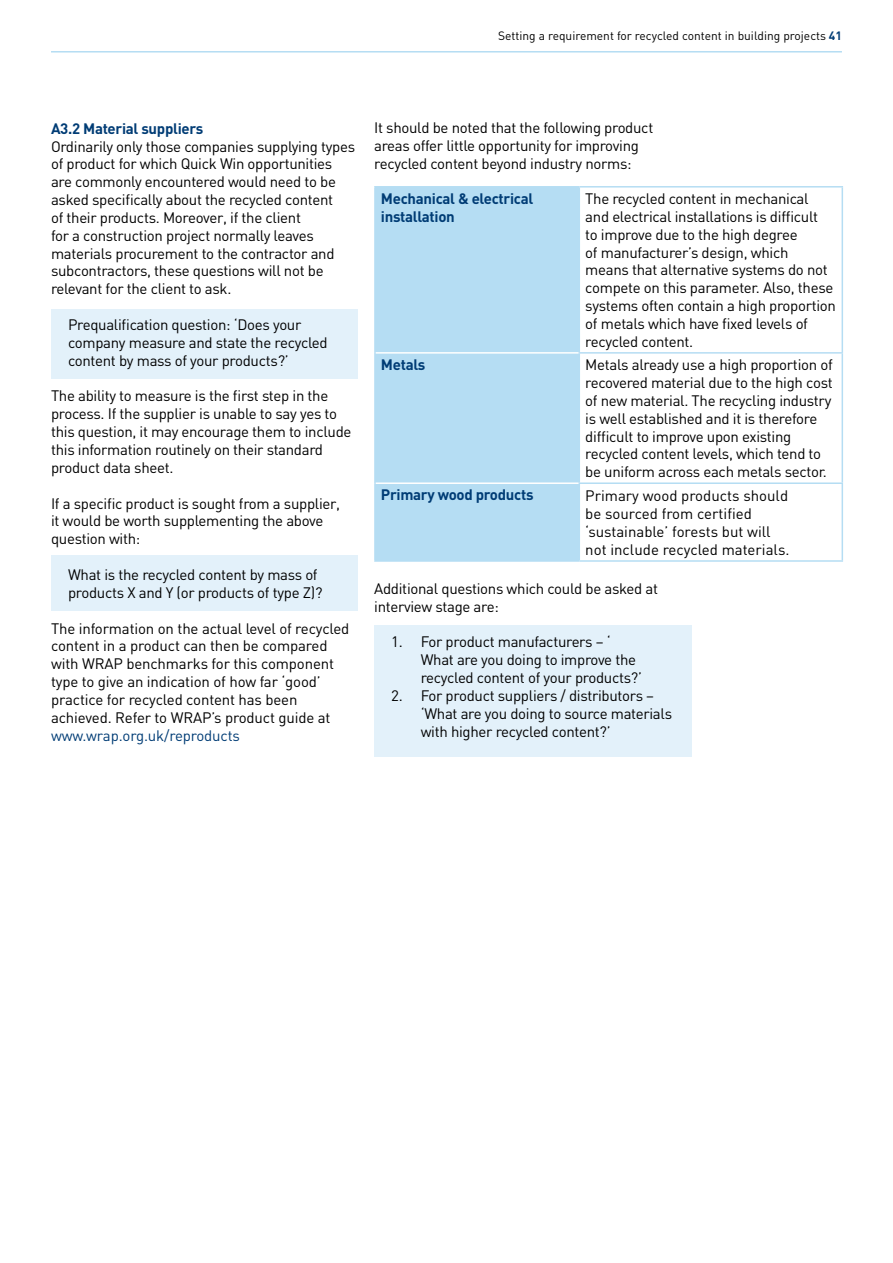
<style>
.page{position:relative;width:893px;height:1263px;background:#fff}
.page>*{position:absolute;margin:0;border:0;box-sizing:border-box;transform-origin:0 0}
.t1{font:15px/17.9px "DIN";letter-spacing:-.02em;color:#000}
.t2{font:15px/17.9px "DIN";color:#000}
.t3{font:700 15px/17.9px "DIN";letter-spacing:-.02em;color:#003c75}
.t4{font:15px "DIN";letter-spacing:-.01em;color:#003c75}
.t5{font:12px "DIN";color:#000}
.s1{font-weight:700;color:#003c75}
</style>
<div class="page">
<div style="left:51px;top:556px;width:306px;height:55px;background:#e3f1fa"></div>
<div style="left:51px;top:309px;width:306px;height:69px;background:#e3f1fa"></div>
<hr style="left:51px;top:51px;width:791px;height:2px;background:#b5ddf3">
<div style="left:376px;top:188px;width:203px;height:372px;background:#b5ddf3"></div>
<hr style="left:374px;top:186px;width:205px;height:2px;background:#b5ddf3">
<hr style="left:374px;top:188px;width:2px;height:165px;background:#b5ddf3">
<hr style="left:579px;top:186px;width:264px;height:2px;background:#b5ddf3">
<hr style="left:579px;top:188px;width:1px;height:164px;background:#b5ddf3">
<hr style="left:842px;top:188px;width:1px;height:164px;background:#b5ddf3">
<hr style="left:374px;top:353px;width:2px;height:130px;background:#b5ddf3">
<hr style="left:579px;top:352px;width:264px;height:2px;background:#b5ddf3">
<hr style="left:579px;top:354px;width:1px;height:128px;background:#b5ddf3">
<hr style="left:842px;top:354px;width:1px;height:128px;background:#b5ddf3">
<hr style="left:374px;top:483px;width:2px;height:77px;background:#b5ddf3">
<hr style="left:579px;top:482px;width:264px;height:2px;background:#b5ddf3">
<hr style="left:579px;top:484px;width:1px;height:76px;background:#b5ddf3">
<hr style="left:842px;top:484px;width:1px;height:76px;background:#b5ddf3">
<hr style="left:374px;top:560px;width:205px;height:2px;background:#b5ddf3">
<hr style="left:579px;top:560px;width:264px;height:2px;background:#b5ddf3">
<hr style="left:376px;top:352px;width:203px;height:2px;background:#fff">
<hr style="left:376px;top:482px;width:203px;height:2px;background:#fff">
<div style="left:374px;top:625px;width:318px;height:131px;background:#e3f1fa"></div>
<p class="t5" style="left:498px;top:28px;width:345px">Setting a requirement for recycled content in building projects <span class="s1">41</span></p>
<p class="t3" style="left:51px;top:119px;width:154px">A3.2 Material suppliers</p>
<p class="t1" style="left:51px;top:137px;width:306px">Ordinarily only those companies supplying types of product for which Quick Win opportunities are commonly encountered would need to be asked specifically about the recycled content<br>of their products. Moreover, if the client<br>for a construction project normally leaves materials procurement to the contractor and subcontractors, these questions will not be relevant for the client to ask.</p>
<p class="t1" style="left:68px;top:315px;width:261px">Prequalification question: ‘Does your company measure and state the recycled content by mass of your products?’</p>
<p class="t1" style="left:51px;top:387px;width:302px">The ability to measure is the first step in the process. If the supplier is unable to say yes to this question, it may encourage them to include this information routinely on their standard product data sheet.</p>
<p class="t1" style="left:51px;top:494px;width:291px">If a specific product is sought from a supplier, it would be worth supplementing the above question with:</p>
<p class="t1" style="left:68px;top:565px;width:256px">What is the recycled content by mass of products X and Y (or products of type Z)?</p>
<p class="t1" style="left:51px;top:619px;width:300px">The information on the actual level of recycled content in a product can then be compared with WRAP benchmarks for this component type to give an indication of how far ‘good’ practice for recycled content has been achieved. Refer to WRAP’s product guide at</p>
<p class="t4" style="left:51px;top:726px;width:191px">www.wrap.org.uk/reproducts</p>
<p class="t1" style="left:374px;top:119px;width:281px">It should be noted that the following product areas offer little opportunity for improving recycled content beyond industry norms:</p>
<p class="t3" style="left:381px;top:189px;width:154px">Mechanical &amp; electrical installation</p>
<p class="t1" style="left:585px;top:189px;width:252px">The recycled content in mechanical and electrical installations is difficult<br>to improve due to the high degree<br>of manufacturer’s design, which<br>means that alternative systems do not compete on this parameter. Also, these systems often contain a high proportion of metals which have fixed levels of recycled content.</p>
<p class="t3" style="left:381px;top:355px;width:46px">Metals</p>
<p class="t1" style="left:585px;top:355px;width:249px">Metals already use a high proportion of recovered material due to the high cost of new material. The recycling industry is well established and it is therefore difficult to improve upon existing recycled content levels, which tend to be uniform across each metals sector.</p>
<p class="t3" style="left:381px;top:485px;width:154px">Primary wood products</p>
<p class="t2" style="left:585px;top:487px;width:206px">Primary wood products should be sourced from certified ‘sustainable’ forests but will not include recycled materials.</p>
<p class="t1" style="left:374px;top:579px;width:285px">Additional questions which could be asked at interview stage are:</p>
<p class="t1" style="left:421px;top:633px;width:223px;text-indent:-29px">1. For product manufacturers – ‘<br>What are you doing to improve the recycled content of your products?’</p>
<p class="t1" style="left:421px;top:686px;width:253px;text-indent:-29px">2. For product suppliers / distributors – ‘What are you doing to source materials with higher recycled content?’</p>
</div>
